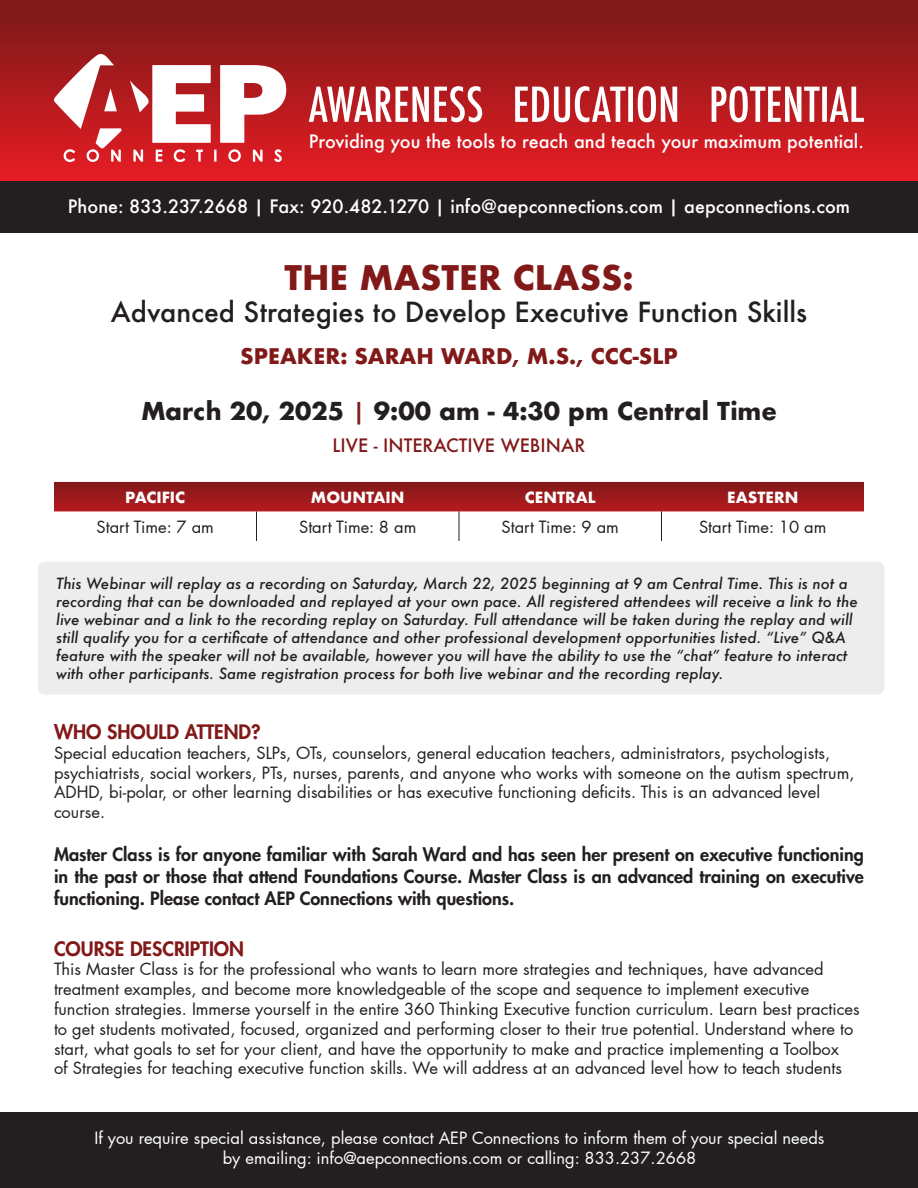
<style>
.page{position:relative;width:918px;height:1188px;background:#fff}
.page>*{position:absolute;margin:0;border:0;box-sizing:border-box;transform-origin:0 0}
.t1{font:700 33px "Futura";color:#821919}
.t2{font:500 27px "Futura";color:#231f20}
.t3{font:700 24px "Futura";color:#231f20}
.t4{font:700 21px "Futura";color:#821919}
.t5{font:800 19.5px "Futura LT Pro";color:#821919}
.t6{font:800 18px/21.6px "Futura LT Pro";color:#231f20;text-align:justify}
.t7{font:500 18px "Futura";color:#fff}
.t8{font:500 18px "Futura";color:#821919}
.t9{font:16.5px/19.8px "Futura LT Pro";color:#231f20}
.t10{font:16.5px "Futura LT Pro";color:#fff}
.t11{font:italic 500 15px/18px "Futura";color:#231f20}
.t12{font:700 15px "Futura";color:#fff}
.s1{font-weight:500;color:#821919}
</style>
<div class="page">
<div style="left:0;top:0;width:918px;height:187px;background:linear-gradient(to bottom,#791918,#ea1c24)"></div>
<svg style="left:220px;top:65px;width:67px;height:78px"></svg>
<svg style="left:130px;top:65px;width:81px;height:78px"></svg>
<svg style="left:133px;top:149px;width:10px;height:13px"></svg>
<svg style="left:253px;top:149px;width:10px;height:13px"></svg>
<svg style="left:228px;top:149px;width:13px;height:13px"></svg>
<svg style="left:54px;top:54px;width:68px;height:108px"></svg>
<svg style="left:174px;top:149px;width:11px;height:14px"></svg>
<svg style="left:156px;top:150px;width:6px;height:12px"></svg>
<svg style="left:274px;top:149px;width:8px;height:13px"></svg>
<svg style="left:196px;top:150px;width:7px;height:12px"></svg>
<svg style="left:214px;top:149px;width:3px;height:13px"></svg>
<div style="left:38px;top:562px;width:847px;height:133px;background:#ededed;border-radius:7px"></div>
<div style="left:0;top:181px;width:918px;height:52px;background:#231f20"></div>
<div style="left:0;top:1112px;width:918px;height:76px;background:#231f20"></div>
<svg style="left:309px;top:86px;width:555px;height:36px"></svg>
<svg style="left:54px;top:482px;width:810px;height:29px;background:#9b191b"></svg>
<hr style="left:256px;top:511px;width:1px;height:30px;background:#231f20">
<hr style="left:459px;top:511px;width:1px;height:30px;background:#231f20">
<hr style="left:661px;top:511px;width:1px;height:30px;background:#231f20">
<p class="t7" style="left:309px;top:129px;width:557px">Providing you the tools to reach and teach your maximum potential.</p>
<p class="t7" style="left:68px;top:194px;width:784px">Phone: 833.237.2668 | Fax: 920.482.1270 | info@aepconnections.com | aepconnections.com</p>
<p class="t1" style="left:284px;top:254px;width:351px">THE MASTER CLASS:</p>
<p class="t2" style="left:111px;top:294px;width:698px">Advanced Strategies to Develop Executive Function Skills</p>
<p class="t4" style="left:240px;top:341px;width:439px">SPEAKER: SARAH WARD, M.S., CCC-SLP</p>
<p class="t3" style="left:141px;top:394px;width:637px">March 20, 2025 <span class="s1">|</span> 9:00 am - 4:30 pm Central Time</p>
<p class="t8" style="left:333px;top:433px;width:254px">LIVE - INTERACTIVE WEBINAR</p>
<p class="t12" style="left:125px;top:486px;width:62px">PACIFIC</p>
<p class="t12" style="left:311px;top:486px;width:95px">MOUNTAIN</p>
<p class="t12" style="left:525px;top:486px;width:72px">CENTRAL</p>
<p class="t12" style="left:727px;top:486px;width:73px">EASTERN</p>
<p class="t9" style="left:97px;top:517px;width:119px">Start Time: 7 am</p>
<p class="t9" style="left:299px;top:517px;width:119px">Start Time: 8 am</p>
<p class="t9" style="left:502px;top:517px;width:119px">Start Time: 9 am</p>
<p class="t9" style="left:699px;top:517px;width:129px">Start Time: 10 am</p>
<p class="t11" style="left:56px;top:575px;width:803px">This Webinar will replay as a recording on Saturday, March 22, 2025 beginning at 9 am Central Time. This is not a recording that can be downloaded and replayed at your own pace. All registered attendees will receive a link to the live webinar and a link to the recording replay on Saturday. Full attendance will be taken during the replay and will still qualify you for a certificate of attendance and other professional development opportunities listed. “Live” Q&amp;A feature with the speaker will not be available, however you will have the ability to use the “chat” feature to interact with other participants. Same registration process for both live webinar and the recording replay.</p>
<p class="t5" style="left:54px;top:717px;width:208px">WHO SHOULD ATTEND?</p>
<p class="t9" style="left:54px;top:743px;width:802px">Special education teachers, SLPs, OTs, counselors, general education teachers, administrators, psychologists, psychiatrists, social workers, PTs, nurses, parents, and anyone who works with someone on the autism spectrum, ADHD, bi-polar, or other learning disabilities or has executive functioning deficits. This is an advanced level course.</p>
<p class="t6" style="left:54px;top:843px;width:811px">Master Class is for anyone familiar with Sarah Ward and has seen her present on executive functioning in the past or those that attend Foundations Course. Master Class is an advanced training on executive functioning. Please contact AEP Connections with questions.</p>
<p class="t5" style="left:54px;top:934px;width:192px">COURSE DESCRIPTION</p>
<p class="t9" style="left:54px;top:959px;width:807px">This Master Class is for the professional who wants to learn more strategies and techniques, have advanced treatment examples, and become more knowledgeable of the scope and sequence to implement executive function strategies. Immerse yourself in the entire 360 Thinking Executive function curriculum. Learn best practices to get students motivated, focused, organized and performing closer to their true potential. Understand where to start, what goals to set for your client, and have the opportunity to make and practice implementing a Toolbox<br>of Strategies for teaching executive function skills. We will address at an advanced level how to teach students</p>
<p class="t10" style="left:95px;top:1127px;width:731px">If you require special assistance, please contact AEP Connections to inform them of your special needs</p>
<p class="t10" style="left:223px;top:1147px;width:475px">by emailing: info@aepconnections.com or calling: 833.237.2668</p>
</div>
